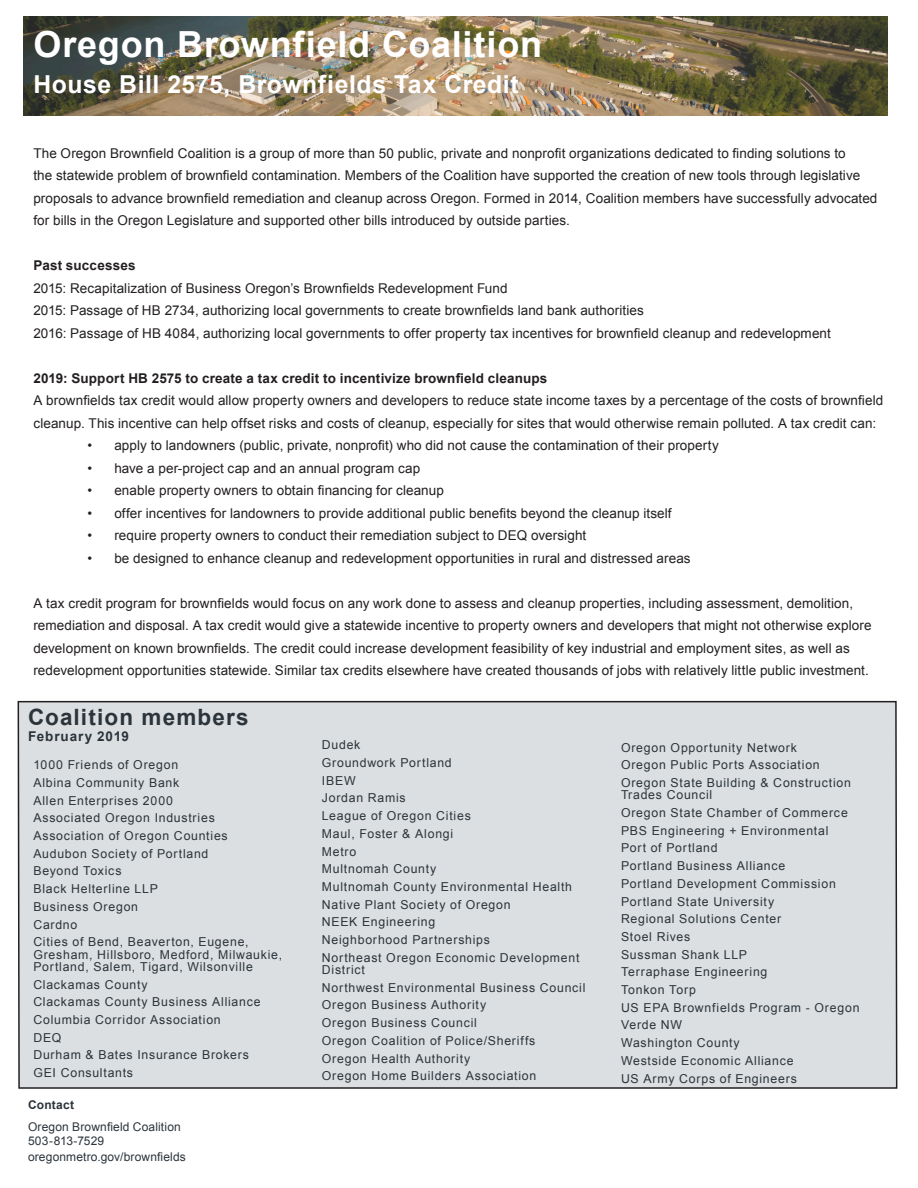
<style>
.page{position:relative;width:918px;height:1188px;background:#fff}
.page>*{position:absolute;margin:0;border:0;box-sizing:border-box;transform-origin:0 0}
.t1{font:700 36px "Arial";letter-spacing:.02em;color:#fff}
.t2{font:700 24.75px "Arial";letter-spacing:.02em;color:#fff}
.Sidebar_-_copy{font:700 22.5px "Arial";letter-spacing:.05em;color:#2b343b}
.t3{font:13.5px/22.5px "Arial";letter-spacing:.005em;color:#231f20}
.t4{font:700 13.5px "Arial";letter-spacing:.015em;color:#231f20}
.Sidebar_-_copy-2{font:700 13.5px "Arial";letter-spacing:.065em;color:#2b343b}
.Sidebar_-_copy-3{font:12.3px/12.3px "Arial";letter-spacing:.06em;color:#2b343b}
.Sidebar_-_copy-4{font:12px/14.4px "Arial";letter-spacing:.015em;color:#2b343b}
.Sidebar_-_Subhead{font:700 12px "Arial";letter-spacing:.015em;color:#2b343b}
</style>
<div class="page">
<div style="left:17px;top:700px;width:881px;height:389px;background:#dcdfe1"></div>
<img style="left:24px;top:16px;width:864px;height:100px">
<p class="t1" style="left:33px;top:19px;width:510px">Oregon Brownfield Coalition</p>
<p class="t2" style="left:33px;top:67px;width:487px">House Bill 2575, Brownfields Tax Credit</p>
<p class="t3" style="left:33px;top:141px;width:846px">The Oregon Brownfield Coalition is a group of more than 50 public, private and nonprofit organizations dedicated to finding solutions to<br>the statewide problem of brownfield contamination. Members of the Coalition have supported the creation of new tools through legislative proposals to advance brownfield remediation and cleanup across Oregon. Formed in 2014, Coalition members have successfully advocated for bills in the Oregon Legislature and supported other bills introduced by outside parties.</p>
<p class="t4" style="left:33px;top:256px;width:104px">Past successes</p>
<p class="t3" style="left:33px;top:276px;width:476px">2015: Recapitalization of Business Oregon’s Brownfields Redevelopment Fund</p>
<p class="t3" style="left:33px;top:299px;width:612px">2015: Passage of HB 2734, authorizing local governments to create brownfields land bank authorities</p>
<p class="t3" style="left:33px;top:321px;width:799px">2016: Passage of HB 4084, authorizing local governments to offer property tax incentives for brownfield cleanup and redevelopment</p>
<p class="t4" style="left:33px;top:368px;width:516px">2019: Support HB 2575 to create a tax credit to incentivize brownfield cleanups</p>
<p class="t3" style="left:33px;top:389px;width:852px">A brownfields tax credit would allow property owners and developers to reduce state income taxes by a percentage of the costs of brownfield cleanup. This incentive can help offset risks and costs of cleanup, especially for sites that would otherwise remain polluted. A tax credit can:</p>
<p class="t3" style="left:87px;top:434px;width:633px">• apply to landowners (public, private, nonprofit) who did not cause the contamination of their property</p>
<p class="t3" style="left:87px;top:456px;width:334px">• have a per-project cap and an annual program cap</p>
<p class="t3" style="left:87px;top:479px;width:358px">• enable property owners to obtain financing for cleanup</p>
<p class="t3" style="left:87px;top:501px;width:586px">• offer incentives for landowners to provide additional public benefits beyond the cleanup itself</p>
<p class="t3" style="left:87px;top:524px;width:500px">• require property owners to conduct their remediation subject to DEQ oversight</p>
<p class="t3" style="left:87px;top:546px;width:605px">• be designed to enhance cleanup and redevelopment opportunities in rural and distressed areas</p>
<p class="t3" style="left:33px;top:591px;width:840px">A tax credit program for brownfields would focus on any work done to assess and cleanup properties, including assessment, demolition, remediation and disposal. A tax credit would give a statewide incentive to property owners and developers that might not otherwise explore development on known brownfields. The credit could increase development feasibility of key industrial and employment sites, as well as redevelopment opportunities statewide. Similar tax credits elsewhere have created thousands of jobs with relatively little public investment.</p>
<p class="Sidebar_-_copy" style="left:28px;top:701px;width:222px">Coalition members</p>
<p class="Sidebar_-_copy-2" style="left:28px;top:727px;width:103px">February 2019</p>
<p class="Sidebar_-_copy-3" style="left:33px;top:759px;width:146px">1000 Friends of Oregon</p>
<p class="Sidebar_-_copy-3" style="left:33px;top:776px;width:147px">Albina Community Bank</p>
<p class="Sidebar_-_copy-3" style="left:33px;top:794px;width:141px">Allen Enterprises 2000</p>
<p class="Sidebar_-_copy-3" style="left:33px;top:812px;width:183px">Associated Oregon Industries</p>
<p class="Sidebar_-_copy-3" style="left:33px;top:830px;width:196px">Association of Oregon Counties</p>
<p class="Sidebar_-_copy-3" style="left:33px;top:847px;width:177px">Audubon Society of Portland</p>
<p class="Sidebar_-_copy-3" style="left:33px;top:865px;width:90px">Beyond Toxics</p>
<p class="Sidebar_-_copy-3" style="left:33px;top:883px;width:126px">Black Helterline LLP</p>
<p class="Sidebar_-_copy-3" style="left:33px;top:900px;width:106px">Business Oregon</p>
<p class="Sidebar_-_copy-3" style="left:33px;top:918px;width:46px">Cardno</p>
<p class="Sidebar_-_copy-3" style="left:33px;top:936px;width:250px">Cities of Bend, Beaverton, Eugene,<br>Gresham, Hillsboro, Medford, Milwaukie,<br>Portland, Salem, Tigard, Wilsonville</p>
<p class="Sidebar_-_copy-3" style="left:33px;top:978px;width:116px">Clackamas County</p>
<p class="Sidebar_-_copy-3" style="left:33px;top:996px;width:229px">Clackamas County Business Alliance</p>
<p class="Sidebar_-_copy-3" style="left:33px;top:1013px;width:189px">Columbia Corridor Association</p>
<p class="Sidebar_-_copy-3" style="left:33px;top:1031px;width:30px">DEQ</p>
<p class="Sidebar_-_copy-3" style="left:33px;top:1049px;width:217px">Durham &amp; Bates Insurance Brokers</p>
<p class="Sidebar_-_copy-3" style="left:33px;top:1067px;width:101px">GEI Consultants</p>
<p class="Sidebar_-_Subhead" style="left:28px;top:1097px;width:47px">Contact</p>
<p class="Sidebar_-_copy-4" style="left:28px;top:1119px;width:154px">Oregon Brownfield Coalition<br>503-813-7529</p>
<p class="Sidebar_-_copy-4" style="left:28px;top:1150px;width:159px">oregonmetro.gov/brownfields</p>
<p class="Sidebar_-_copy-3" style="left:322px;top:739px;width:40px">Dudek</p>
<p class="Sidebar_-_copy-3" style="left:322px;top:756px;width:131px">Groundwork Portland</p>
<p class="Sidebar_-_copy-3" style="left:322px;top:774px;width:35px">IBEW</p>
<p class="Sidebar_-_copy-3" style="left:322px;top:792px;width:85px">Jordan Ramis</p>
<p class="Sidebar_-_copy-3" style="left:322px;top:810px;width:151px">League of Oregon Cities</p>
<p class="Sidebar_-_copy-3" style="left:322px;top:827px;width:133px">Maul, Foster &amp; Alongi</p>
<p class="Sidebar_-_copy-3" style="left:322px;top:845px;width:36px">Metro</p>
<p class="Sidebar_-_copy-3" style="left:322px;top:863px;width:116px">Multnomah County</p>
<p class="Sidebar_-_copy-3" style="left:322px;top:880px;width:252px">Multnomah County Environmental Health</p>
<p class="Sidebar_-_copy-3" style="left:322px;top:898px;width:190px">Native Plant Society of Oregon</p>
<p class="Sidebar_-_copy-3" style="left:322px;top:916px;width:115px">NEEK Engineering</p>
<p class="Sidebar_-_copy-3" style="left:322px;top:933px;width:170px">Neighborhood Partnerships</p>
<p class="Sidebar_-_copy-3" style="left:322px;top:951px;width:259px">Northeast Oregon Economic Development<br>District</p>
<p class="Sidebar_-_copy-3" style="left:322px;top:981px;width:265px">Northwest Environmental Business Council</p>
<p class="Sidebar_-_copy-3" style="left:322px;top:999px;width:166px">Oregon Business Authority</p>
<p class="Sidebar_-_copy-3" style="left:322px;top:1017px;width:157px">Oregon Business Council</p>
<p class="Sidebar_-_copy-3" style="left:322px;top:1034px;width:215px">Oregon Coalition of Police/Sheriffs</p>
<p class="Sidebar_-_copy-3" style="left:322px;top:1052px;width:150px">Oregon Health Authority</p>
<p class="Sidebar_-_copy-3" style="left:322px;top:1070px;width:216px">Oregon Home Builders Association</p>
<p class="Sidebar_-_copy-3" style="left:621px;top:741px;width:178px">Oregon Opportunity Network</p>
<p class="Sidebar_-_copy-3" style="left:621px;top:759px;width:200px">Oregon Public Ports Association</p>
<p class="Sidebar_-_copy-3" style="left:621px;top:777px;width:232px">Oregon State Building &amp; Construction<br>Trades Council</p>
<p class="Sidebar_-_copy-3" style="left:621px;top:807px;width:228px">Oregon State Chamber of Commerce</p>
<p class="Sidebar_-_copy-3" style="left:621px;top:824px;width:209px">PBS Engineering + Environmental</p>
<p class="Sidebar_-_copy-3" style="left:621px;top:842px;width:98px">Port of Portland</p>
<p class="Sidebar_-_copy-3" style="left:621px;top:860px;width:166px">Portland Business Alliance</p>
<p class="Sidebar_-_copy-3" style="left:621px;top:877px;width:216px">Portland Development Commission</p>
<p class="Sidebar_-_copy-3" style="left:621px;top:895px;width:155px">Portland State University</p>
<p class="Sidebar_-_copy-3" style="left:621px;top:913px;width:162px">Regional Solutions Center</p>
<p class="Sidebar_-_copy-3" style="left:621px;top:930px;width:71px">Stoel Rives</p>
<p class="Sidebar_-_copy-3" style="left:621px;top:948px;width:128px">Sussman Shank LLP</p>
<p class="Sidebar_-_copy-3" style="left:621px;top:966px;width:148px">Terraphase Engineering</p>
<p class="Sidebar_-_copy-3" style="left:621px;top:984px;width:76px">Tonkon Torp</p>
<p class="Sidebar_-_copy-3" style="left:621px;top:1001px;width:240px">US EPA Brownfields Program - Oregon</p>
<p class="Sidebar_-_copy-3" style="left:621px;top:1019px;width:63px">Verde NW</p>
<p class="Sidebar_-_copy-3" style="left:621px;top:1037px;width:120px">Washington County</p>
<p class="Sidebar_-_copy-3" style="left:621px;top:1054px;width:174px">Westside Economic Alliance</p>
<p class="Sidebar_-_copy-3" style="left:621px;top:1072px;width:177px">US Army Corps of Engineers</p>
</div>
